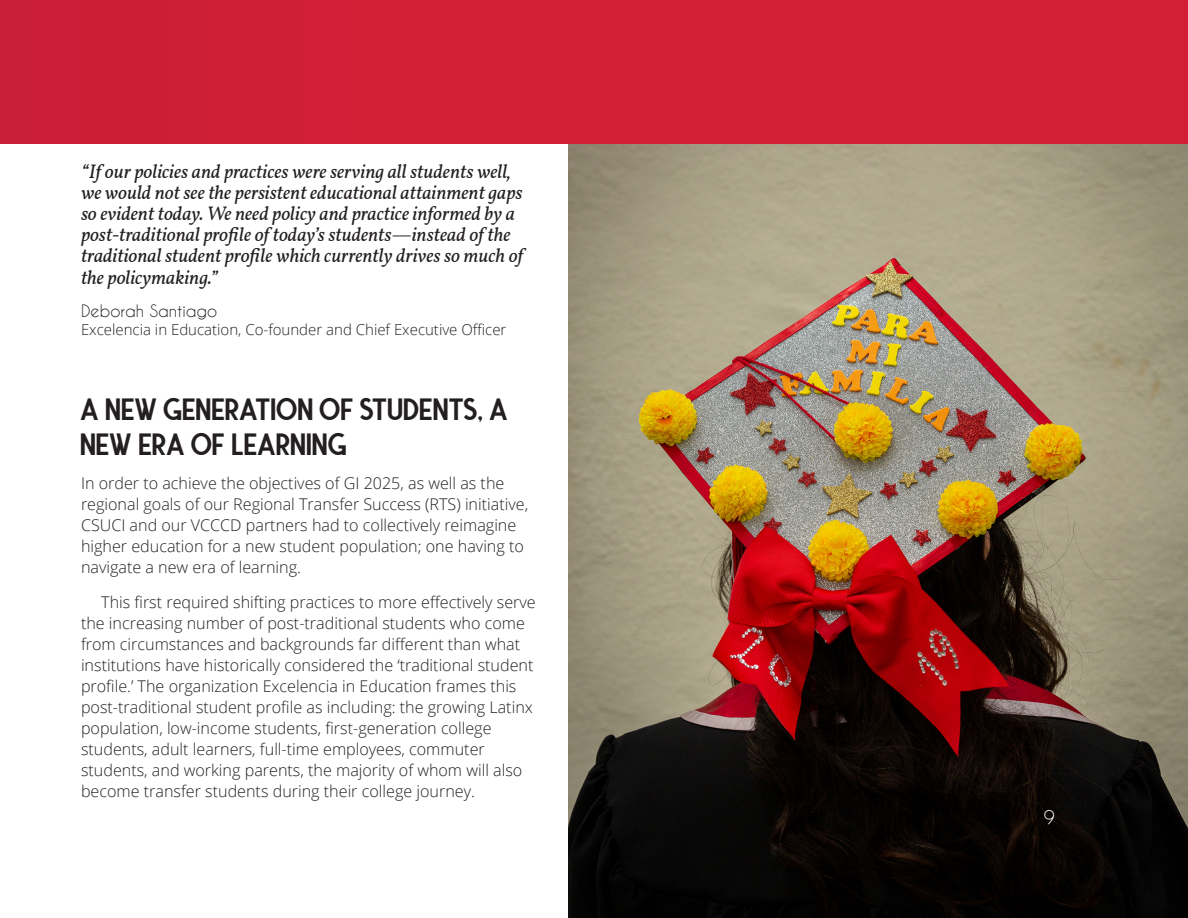
<style>
.page{position:relative;width:1188px;height:918px;background:#fff}
.page>*{position:absolute;margin:0;border:0;box-sizing:border-box;transform-origin:0 0}
.t1{font:34.5px/34.5px "Ferghaus Sans";color:#231f20}
.t2{font:italic 19.5px/21.1px "Vollkorn";color:#231f20}
.t3{font:18px "Caviar Dreams";color:#fff}
.t4{font:300 16.2px/21px "Open Sans";color:#231f20}
.t5{font:16.2px "Caviar Dreams";color:#231f20}
.t6{font:300 15px "Open Sans";color:#231f20}
</style>
<div class="page">
<img style="left:568px;top:144px;width:620px;height:774px">
<div style="left:0;top:0;width:1188px;height:144px;background:#d31f36"></div>
<p class="t2" style="left:81px;top:160px;width:444px">“If our policies and practices were serving all students well, we would not see the persistent educational attainment gaps so evident today. We need policy and practice informed by a post-traditional profile of today’s students—instead of the traditional student profile which currently drives so much of the policymaking.”</p>
<p class="t5" style="left:81px;top:301px;width:138px">Deborah Santiago</p>
<p class="t6" style="left:81px;top:319px;width:427px">Excelencia in Education, Co-founder and Chief Executive Officer</p>
<p class="t1" style="left:81px;top:392px;width:429px">A NEW GENERATION OF STUDENTS, A<br>NEW ERA OF LEARNING</p>
<p class="t4" style="left:81px;top:472px;width:449px">In order to achieve the objectives of GI 2025, as well as the regional goals of our Regional Transfer Success (RTS) initiative, CSUCI and our VCCCD partners had to collectively reimagine higher education for a new student population; one having to navigate a new era of learning.</p>
<p class="t4" style="left:81px;top:591px;width:456px;text-indent:20px">This first required shifting practices to more effectively serve the increasing number of post-traditional students who come from circumstances and backgrounds far different than what institutions have historically considered the ‘traditional student profile.’ The organization Excelencia in Education frames this post-traditional student profile as including: the growing Latinx population, low-income students, first-generation college students, adult learners, full-time employees, commuter students, and working parents, the majority of whom will also become transfer students during their college journey.</p>
<p class="t3" style="left:1044px;top:806px;width:12px">9</p>
</div>
